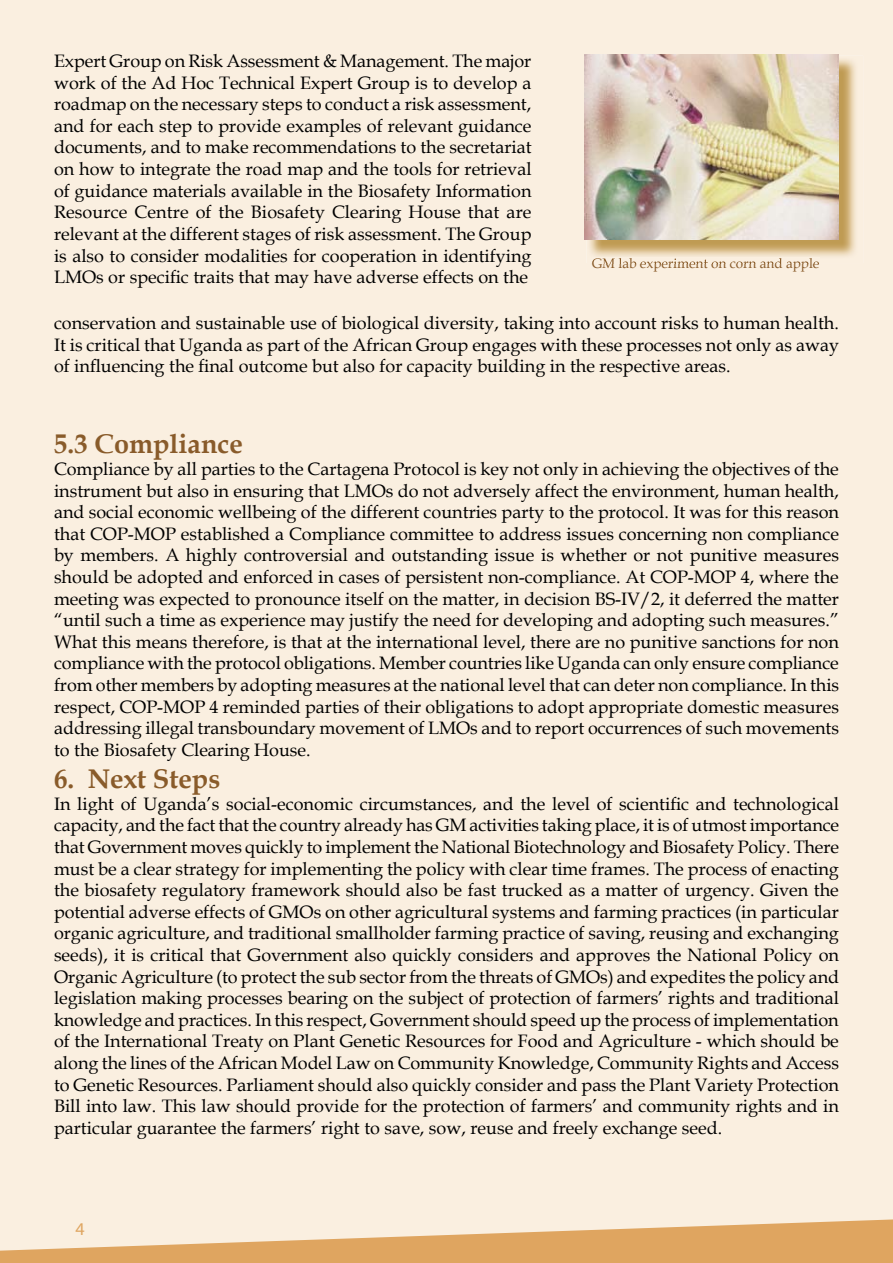
<style>
.page{position:relative;width:893px;height:1263px;background:#fff}
.page>*{position:absolute;margin:0;border:0;box-sizing:border-box;transform-origin:0 0}
.t1{font:700 27px "Book Antiqua";color:#895b2a}
.t2{font:18px/21.6px "Book Antiqua";color:#000;text-align:justify}
.t3{font:18px "Myriad";color:#dfa560}
.t4{font:13.5px "Book Antiqua";color:#895b2a}
</style>
<div class="page">
<div style="left:0;top:0;width:893px;height:1219px;background:#faefe0"></div>
<div style="left:592px;top:263px;width:227px;height:8px;background:#faefe0"></div>
<svg style="left:0;top:1219px;width:893px;height:44px;background:#e8c08e"></svg>
<img style="left:587px;top:56px;width:276px;height:207px">
<img style="left:592px;top:258px;width:227px;height:5px">
<img style="left:585px;top:54px;width:254px;height:185px">
<p class="t2" style="left:54px;top:50px;width:479px">Expert Group on Risk Assessment &amp; Management. The major work of the Ad Hoc Technical Expert Group is to develop a roadmap on the necessary steps to conduct a risk assessment, and for each step to provide examples of relevant guidance documents, and to make recommendations to the secretariat on how to integrate the road map and the tools for retrieval of guidance materials available in the Biosafety Information Resource Centre of the Biosafety Clearing House that are relevant at the different stages of risk assessment. The Group is also to consider modalities for cooperation in identifying LMOs or specific traits that may have adverse effects on the</p>
<p class="t2" style="left:54px;top:312px;width:786px">conservation and sustainable use of biological diversity, taking into account risks to human health.<br>It is critical that Uganda as part of the African Group engages with these processes not only as away of influencing the final outcome but also for capacity building in the respective areas.</p>
<p class="t4" style="left:592px;top:254px;width:229px">GM lab experiment on corn and apple</p>
<h1 class="t1" style="left:54px;top:426px;width:190px">5.3 Compliance</h1>
<p class="t2" style="left:54px;top:458px;width:787px">Compliance by all parties to the Cartagena Protocol is key not only in achieving the objectives of the instrument but also in ensuring that LMOs do not adversely affect the environment, human health, and social economic wellbeing of the different countries party to the protocol. It was for this reason that COP-MOP established a Compliance committee to address issues concerning non compliance by members. A highly controversial and outstanding issue is whether or not punitive measures should be adopted and enforced in cases of persistent non-compliance. At COP-MOP 4, where the meeting was expected to pronounce itself on the matter, in decision BS-IV/2, it deferred the matter “until such a time as experience may justify the need for developing and adopting such measures.” What this means therefore, is that at the international level, there are no punitive sanctions for non compliance with the protocol obligations. Member countries like Uganda can only ensure compliance from other members by adopting measures at the national level that can deter non compliance. In this respect, COP-MOP 4 reminded parties of their obligations to adopt appropriate domestic measures addressing illegal transboundary movement of LMOs and to report occurrences of such movements to the Biosafety Clearing House.</p>
<h1 class="t1" style="left:54px;top:761px;width:168px">6. Next Steps</h1>
<p class="t2" style="left:54px;top:792px;width:787px">In light of Uganda’s social-economic circumstances, and the level of scientific and technological capacity, and the fact that the country already has GM activities taking place, it is of utmost importance that Government moves quickly to implement the National Biotechnology and Biosafety Policy. There must be a clear strategy for implementing the policy with clear time frames. The process of enacting the biosafety regulatory framework should also be fast trucked as a matter of urgency. Given the potential adverse effects of GMOs on other agricultural systems and farming practices (in particular organic agriculture, and traditional smallholder farming practice of saving, reusing and exchanging seeds), it is critical that Government also quickly considers and approves the National Policy on Organic Agriculture (to protect the sub sector from the threats of GMOs) and expedites the policy and legislation making processes bearing on the subject of protection of farmers’ rights and traditional knowledge and practices. In this respect, Government should speed up the process of implementation of the International Treaty on Plant Genetic Resources for Food and Agriculture - which should be along the lines of the African Model Law on Community Knowledge, Community Rights and Access to Genetic Resources. Parliament should also quickly consider and pass the Plant Variety Protection Bill into law. This law should provide for the protection of farmers’ and community rights and in particular guarantee the farmers’ right to save, sow, reuse and freely exchange seed.</p>
<p class="t3" style="left:76px;top:1220px;width:11px">4</p>
</div>
